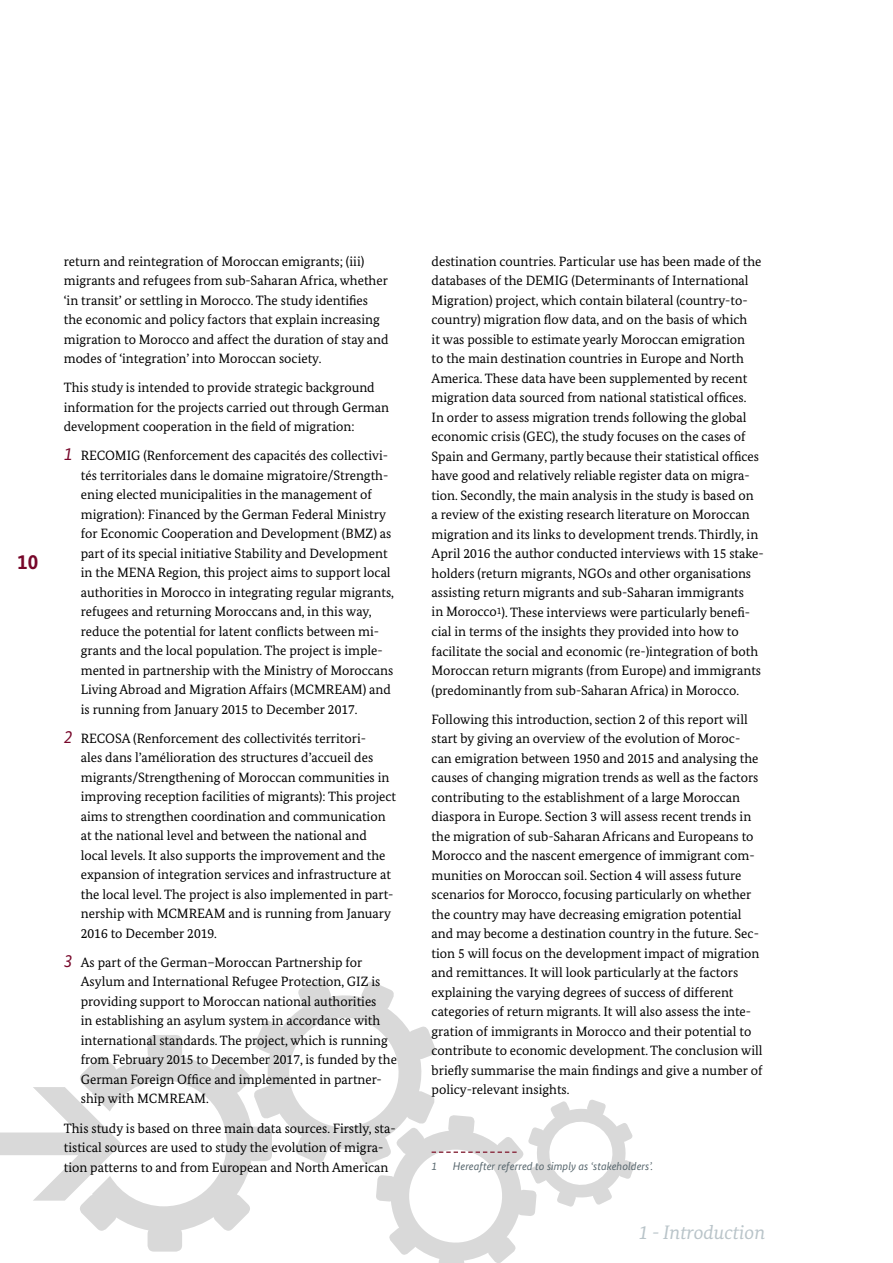
<style>
.page{position:relative;width:893px;height:1263px;background:#fff}
.page>*{position:absolute;margin:0;border:0;box-sizing:border-box;transform-origin:0 0}
.t1{font:700 21px "Bundes Sans";color:#77072a}
.t2{font:italic 19.5px "Bundes Serif";color:#b9c4c9}
.t3{font:13.5px/19.5px "Bundes Serif";color:#000}
.t4{font:italic 11.25px "Bundes Sans";color:#57666d}
.s1{font-family:"Bundes Sans";font-style:italic;font-size:18px;color:#77072a}
</style>
<div class="page">
<svg style="left:0;top:980px;width:635px;height:283px"></svg>
<h1 class="t1" style="left:17px;top:549px;width:23px">10</h1>
<p class="t3" style="left:64px;top:251px;width:326px">return and reintegration of Moroccan emigrants; (iii) migrants and refugees from sub-Saharan Africa, whether ‘in transit’ or settling in Morocco. The study identifies the economic and policy factors that explain increasing migration to Morocco and affect the duration of stay and modes of ‘integration’ into Moroccan society.</p>
<p class="t3" style="left:64px;top:378px;width:327px">This study is intended to provide strategic background information for the projects carried out through German development cooperation in the field of migration:</p>
<p class="t3" style="left:81px;top:446px;width:315px;text-indent:-17px"><span class="s1">1</span> RECOMIG (Renforcement des capacités des collectivi&shy;tés territoriales dans le domaine migratoire/Strength&shy;ening elected municipalities in the management of migration): Financed by the German Federal Ministry for Economic Cooperation and Development (BMZ) as part of its special initiative Stability and Development in the MENA Region, this project aims to support local authorities in Morocco in integrating regular migrants, refugees and returning Moroccans and, in this way, reduce the potential for latent conflicts between mi&shy;grants and the local population. The project is imple&shy;mented in partnership with the Ministry of Moroccans Living Abroad and Migration Affairs (MCMREAM) and is running from January 2015 to December 2017.</p>
<p class="t3" style="left:81px;top:728px;width:317px;text-indent:-17px"><span class="s1">2</span> RECOSA (Renforcement des collectivités territori-<br>ales dans l’amélioration des structures d’accueil des migrants/Strengthening of Moroccan communities in improving reception facilities of migrants): This project aims to strengthen coordination and communication at the national level and between the national and local levels. It also supports the improvement and the expansion of integration services and infrastructure at the local level. The project is also implemented in part&shy;nership with MCMREAM and is running from January 2016 to December 2019.</p>
<p class="t3" style="left:81px;top:952px;width:318px;text-indent:-17px"><span class="s1">3</span> As part of the German–Moroccan Partnership for Asylum and International Refugee Protection, GIZ is providing support to Moroccan national authorities<br>in establishing an asylum system in accordance with international standards. The project, which is running from February 2015 to December 2017, is funded by the German Foreign Office and implemented in partner&shy;ship with MCMREAM.</p>
<p class="t3" style="left:64px;top:1118px;width:333px">This study is based on three main data sources. Firstly, sta&shy;tistical sources are used to study the evolution of migra&shy;tion patterns to and from European and North American</p>
<p class="t3" style="left:432px;top:251px;width:334px">destination countries. Particular use has been made of the databases of the DEMIG (Determinants of International Migration) project, which contain bilateral (country-to&shy;country) migration flow data, and on the basis of which<br>it was possible to estimate yearly Moroccan emigration<br>to the main destination countries in Europe and North America. These data have been supplemented by recent migration data sourced from national statistical offices.<br>In order to assess migration trends following the global economic crisis (GEC), the study focuses on the cases of Spain and Germany, partly because their statistical offices have good and relatively reliable register data on migra&shy;tion. Secondly, the main analysis in the study is based on<br>a review of the existing research literature on Moroccan migration and its links to development trends. Thirdly, in April 2016 the author conducted interviews with 15 stake&shy;holders (return migrants, NGOs and other organisations assisting return migrants and sub-Saharan immigrants<br>in Morocco<sup>1</sup>). These interviews were particularly benefi&shy;cial in terms of the insights they provided into how to facilitate the social and economic (re-)integration of both Moroccan return migrants (from Europe) and immigrants (predominantly from sub-Saharan Africa) in Morocco.</p>
<p class="t3" style="left:432px;top:709px;width:333px">Following this introduction, section 2 of this report will start by giving an overview of the evolution of Moroc&shy;can emigration between 1950 and 2015 and analysing the causes of changing migration trends as well as the factors contributing to the establishment of a large Moroccan diaspora in Europe. Section 3 will assess recent trends in the migration of sub-Saharan Africans and Europeans to Morocco and the nascent emergence of immigrant com&shy;munities on Moroccan soil. Section 4 will assess future scenarios for Morocco, focusing particularly on whether the country may have decreasing emigration potential and may become a destination country in the future. Sec&shy;tion 5 will focus on the development impact of migration and remittances. It will look particularly at the factors explaining the varying degrees of success of different categories of return migrants. It will also assess the inte&shy;gration of immigrants in Morocco and their potential to contribute to economic development. The conclusion will briefly summarise the main findings and give a number of policy-relevant insights.</p>
<p class="t4" style="left:432px;top:1159px;width:7px">1</p>
<p class="t4" style="left:453px;top:1159px;width:202px">Hereafter referred to simply as ‘stakeholders’.</p>
<h2 class="t2" style="left:639px;top:1220px;width:128px">1 - Introduction</h2>
</div>
